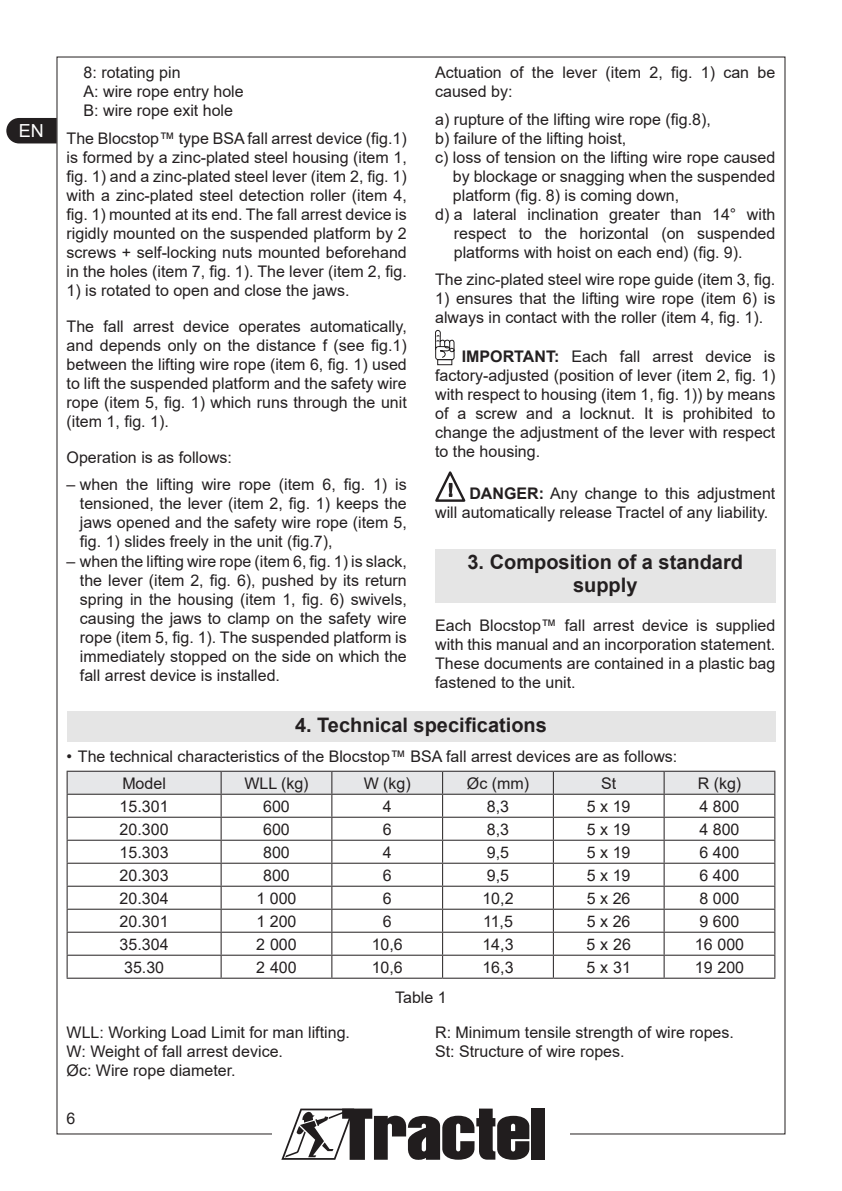
<style>
.page{position:relative;width:842px;height:1191px;background:#fff}
.page>*{position:absolute;margin:0;border:0;box-sizing:border-box;transform-origin:0 0}
.t1{font:700 20px/23px "Arial";color:#231f20;text-align:center}
.t2{font:18px "Arial";color:#fff}
.Txt_espacé{font:16px/19px "Arial";color:#231f20;text-align:justify}
.Txt_base{font:16px/19px "Arial";color:#231f20;text-align:justify}
.Txt_remarque{font:16px/19px "Arial";color:#231f20;text-align:justify}
.Tableau_txt{font:16px "Arial";color:#231f20}
.s1{font-weight:700}
</style>
<div class="page">
<div style="left:531px;top:1108px;width:14px;height:51px;background:#211d1e"></div>
<svg style="left:281px;top:1108px;width:248px;height:52px"></svg>
<svg style="left:6px;top:118px;width:51px;height:25px"></svg>
<div style="left:435px;top:549px;width:340px;height:53px;background:#e5e5e5"></div>
<svg style="left:435px;top:330px;width:19px;height:30px"></svg>
<div style="left:437px;top:359px;width:15px;height:6px;border:1px solid #231f20"></div>
<svg style="left:435px;top:471px;width:30px;height:31px"></svg>
<div style="left:67px;top:711px;width:708px;height:30px;background:#e5e5e5"></div>
<hr style="left:67px;top:770px;width:154px;height:1px;background:#231f20">
<hr style="left:221px;top:770px;width:111px;height:1px;background:#231f20">
<hr style="left:332px;top:770px;width:111px;height:1px;background:#231f20">
<hr style="left:443px;top:770px;width:110px;height:1px;background:#231f20">
<hr style="left:553px;top:770px;width:111px;height:1px;background:#231f20">
<hr style="left:664px;top:770px;width:111px;height:1px;background:#231f20">
<svg style="left:67px;top:771px;width:708px;height:206px"></svg>
<hr style="left:67px;top:977px;width:154px;height:1px;background:#231f20">
<hr style="left:221px;top:977px;width:111px;height:1px;background:#231f20">
<hr style="left:332px;top:977px;width:111px;height:1px;background:#231f20">
<hr style="left:443px;top:977px;width:110px;height:1px;background:#231f20">
<hr style="left:553px;top:977px;width:111px;height:1px;background:#231f20">
<hr style="left:664px;top:977px;width:111px;height:1px;background:#231f20">
<p class="t2" style="left:19px;top:119px;width:27px">EN</p>
<p class="Txt_espacé" style="left:435px;top:63px;width:342px">Actuation of the lever (item 2, fig. 1) can be caused by:</p>
<p class="Txt_base" style="left:435px;top:110px;width:277px">a) rupture of the lifting wire rope (fig.8),</p>
<p class="Txt_base" style="left:435px;top:129px;width:193px">b) failure of the lifting hoist,</p>
<p class="Txt_base" style="left:453px;top:148px;width:324px;text-indent:-18px">c) loss of tension on the lifting wire rope caused by blockage or snagging when the suspended platform (fig. 8) is coming down,</p>
<p class="Txt_base" style="left:454px;top:205px;width:323px;text-indent:-19px">d) a lateral inclination greater than 14° with respect to the horizontal (on suspended platforms with hoist on each end) (fig. 9).</p>
<p class="Txt_espacé" style="left:435px;top:270px;width:342px">The zinc-plated steel wire rope guide (item 3, fig.</p>
<p class="Txt_espacé" style="left:435px;top:289px;width:342px">1) ensures that the lifting wire rope (item 6) is always in contact with the roller (item 4, fig. 1).</p>
<p class="Txt_remarque" style="left:435px;top:347px;width:342px;text-indent:27px"><span class="s1">IMPORTANT:</span> Each fall arrest device is factory-adjusted (position of lever (item 2, fig. 1) with respect to housing (item 1, fig. 1)) by means of a screw and a locknut. It is prohibited to change the adjustment of the lever with respect to the housing.</p>
<p class="Txt_remarque" style="left:435px;top:484px;width:342px;text-indent:34px"><span class="s1">DANGER:</span> Any change to this adjustment will automatically release Tractel of any liability.</p>
<p class="t1" style="left:467px;top:551px;width:277px">3. Composition of a standard supply</p>
<p class="Txt_espacé" style="left:435px;top:616px;width:342px">Each Blocstop™ fall arrest device is supplied with this manual and an incorporation statement.<br>These documents are contained in a plastic bag fastened to the unit.</p>
<p class="t1" style="left:295px;top:714px;width:253px">4. Technical specifications</p>
<p class="Txt_espacé" style="left:67px;top:747px;width:612px">• The technical characteristics of the Blocstop™ BSA fall arrest devices are as follows:</p>
<p class="Tableau_txt" style="left:122px;top:772px;width:45px">Model</p>
<p class="Tableau_txt" style="left:244px;top:772px;width:66px">WLL (kg)</p>
<p class="Tableau_txt" style="left:364px;top:772px;width:49px">W (kg)</p>
<p class="Tableau_txt" style="left:467px;top:772px;width:64px">Øc (mm)</p>
<p class="Tableau_txt" style="left:601px;top:772px;width:17px">St</p>
<p class="Tableau_txt" style="left:698px;top:772px;width:45px">R (kg)</p>
<p class="Tableau_txt" style="left:120px;top:795px;width:50px">15.301</p>
<p class="Tableau_txt" style="left:263px;top:795px;width:28px">600</p>
<p class="Tableau_txt" style="left:383px;top:795px;width:10px">4</p>
<p class="Tableau_txt" style="left:487px;top:795px;width:24px">8,3</p>
<p class="Tableau_txt" style="left:587px;top:795px;width:45px">5 x 19</p>
<p class="Tableau_txt" style="left:699px;top:795px;width:42px">4 800</p>
<p class="Tableau_txt" style="left:120px;top:818px;width:50px">20.300</p>
<p class="Tableau_txt" style="left:263px;top:818px;width:28px">600</p>
<p class="Tableau_txt" style="left:383px;top:818px;width:10px">6</p>
<p class="Tableau_txt" style="left:487px;top:818px;width:24px">8,3</p>
<p class="Tableau_txt" style="left:587px;top:818px;width:45px">5 x 19</p>
<p class="Tableau_txt" style="left:699px;top:818px;width:42px">4 800</p>
<p class="Tableau_txt" style="left:120px;top:841px;width:50px">15.303</p>
<p class="Tableau_txt" style="left:263px;top:841px;width:28px">800</p>
<p class="Tableau_txt" style="left:383px;top:841px;width:10px">4</p>
<p class="Tableau_txt" style="left:487px;top:841px;width:24px">9,5</p>
<p class="Tableau_txt" style="left:587px;top:841px;width:45px">5 x 19</p>
<p class="Tableau_txt" style="left:699px;top:841px;width:42px">6 400</p>
<p class="Tableau_txt" style="left:120px;top:864px;width:50px">20.303</p>
<p class="Tableau_txt" style="left:263px;top:864px;width:28px">800</p>
<p class="Tableau_txt" style="left:383px;top:864px;width:10px">6</p>
<p class="Tableau_txt" style="left:487px;top:864px;width:24px">9,5</p>
<p class="Tableau_txt" style="left:587px;top:864px;width:45px">5 x 19</p>
<p class="Tableau_txt" style="left:699px;top:864px;width:42px">6 400</p>
<p class="Tableau_txt" style="left:120px;top:887px;width:50px">20.304</p>
<p class="Tableau_txt" style="left:256px;top:887px;width:42px">1 000</p>
<p class="Tableau_txt" style="left:383px;top:887px;width:10px">6</p>
<p class="Tableau_txt" style="left:482px;top:887px;width:33px">10,2</p>
<p class="Tableau_txt" style="left:587px;top:887px;width:45px">5 x 26</p>
<p class="Tableau_txt" style="left:699px;top:887px;width:42px">8 000</p>
<p class="Tableau_txt" style="left:120px;top:910px;width:50px">20.301</p>
<p class="Tableau_txt" style="left:256px;top:910px;width:42px">1 200</p>
<p class="Tableau_txt" style="left:383px;top:910px;width:10px">6</p>
<p class="Tableau_txt" style="left:483px;top:910px;width:31px">11,5</p>
<p class="Tableau_txt" style="left:587px;top:910px;width:45px">5 x 26</p>
<p class="Tableau_txt" style="left:699px;top:910px;width:42px">9 600</p>
<p class="Txt_espacé" style="left:120px;top:934px;width:50px">35.304</p>
<p class="Txt_espacé" style="left:256px;top:934px;width:42px">2 000</p>
<p class="Txt_espacé" style="left:372px;top:934px;width:33px">10,6</p>
<p class="Txt_espacé" style="left:482px;top:934px;width:33px">14,3</p>
<p class="Txt_espacé" style="left:586px;top:934px;width:46px">5 x 26</p>
<p class="Txt_espacé" style="left:695px;top:934px;width:51px">16 000</p>
<p class="Txt_espacé" style="left:124px;top:957px;width:42px">35.30</p>
<p class="Txt_espacé" style="left:256px;top:957px;width:42px">2 400</p>
<p class="Txt_espacé" style="left:372px;top:957px;width:33px">10,6</p>
<p class="Txt_espacé" style="left:482px;top:957px;width:33px">16,3</p>
<p class="Txt_espacé" style="left:586px;top:957px;width:46px">5 x 31</p>
<p class="Txt_espacé" style="left:695px;top:957px;width:51px">19 200</p>
<p class="Txt_espacé" style="left:395px;top:988px;width:53px">Table 1</p>
<p class="Txt_base" style="left:67px;top:1022px;width:285px">WLL: Working Load Limit for man lifting.</p>
<p class="Txt_base" style="left:67px;top:1041px;width:218px">W: Weight of fall arrest device.</p>
<p class="Txt_base" style="left:67px;top:1060px;width:170px">Øc: Wire rope diameter.</p>
<p class="Txt_base" style="left:84px;top:63px;width:98px">8: rotating pin</p>
<p class="Txt_base" style="left:84px;top:82px;width:162px">A: wire rope entry hole</p>
<p class="Txt_base" style="left:84px;top:101px;width:151px">B: wire rope exit hole</p>
<p class="Txt_espacé" style="left:67px;top:129px;width:342px">The Blocstop™ type BSA fall arrest device (fig.1) is formed by a zinc-plated steel housing (item 1, fig. 1) and a zinc-plated steel lever (item 2, fig. 1) with a zinc-plated steel detection roller (item 4, fig. 1) mounted at its end. The fall arrest device is rigidly mounted on the suspended platform by 2 screws + self-locking nuts mounted beforehand in the holes (item 7, fig. 1). The lever (item 2, fig.</p>
<p class="Txt_espacé" style="left:67px;top:281px;width:284px">1) is rotated to open and close the jaws.</p>
<p class="Txt_espacé" style="left:67px;top:317px;width:342px">The fall arrest device operates automatically, and depends only on the distance f (see fig.1) between the lifting wire rope (item 6, fig. 1) used to lift the suspended platform and the safety wire rope (item 5, fig. 1) which runs through the unit (item 1, fig. 1).</p>
<p class="Txt_espacé" style="left:67px;top:448px;width:167px">Operation is as follows:</p>
<p class="Txt_espacé" style="left:80px;top:475px;width:328px;text-indent:-13px">– when the lifting wire rope (item 6, fig. 1) is tensioned, the lever (item 2, fig. 1) keeps the jaws opened and the safety wire rope (item 5, fig. 1) slides freely in the unit (fig.7),</p>
<p class="Txt_espacé" style="left:80px;top:551px;width:328px;text-indent:-13px">– when the lifting wire rope (item 6, fig. 1) is slack, the lever (item 2, fig. 6), pushed by its return spring in the housing (item 1, fig. 6) swivels, causing the jaws to clamp on the safety wire rope (item 5, fig. 1). The suspended platform is immediately stopped on the side on which the fall arrest device is installed.</p>
<p class="Txt_base" style="left:435px;top:1022px;width:300px">R: Minimum tensile strength of wire ropes.</p>
<p class="Txt_base" style="left:435px;top:1041px;width:191px">St: Structure of wire ropes.</p>
<p class="Txt_espacé" style="left:67px;top:1108px;width:10px">6</p>
</div>
